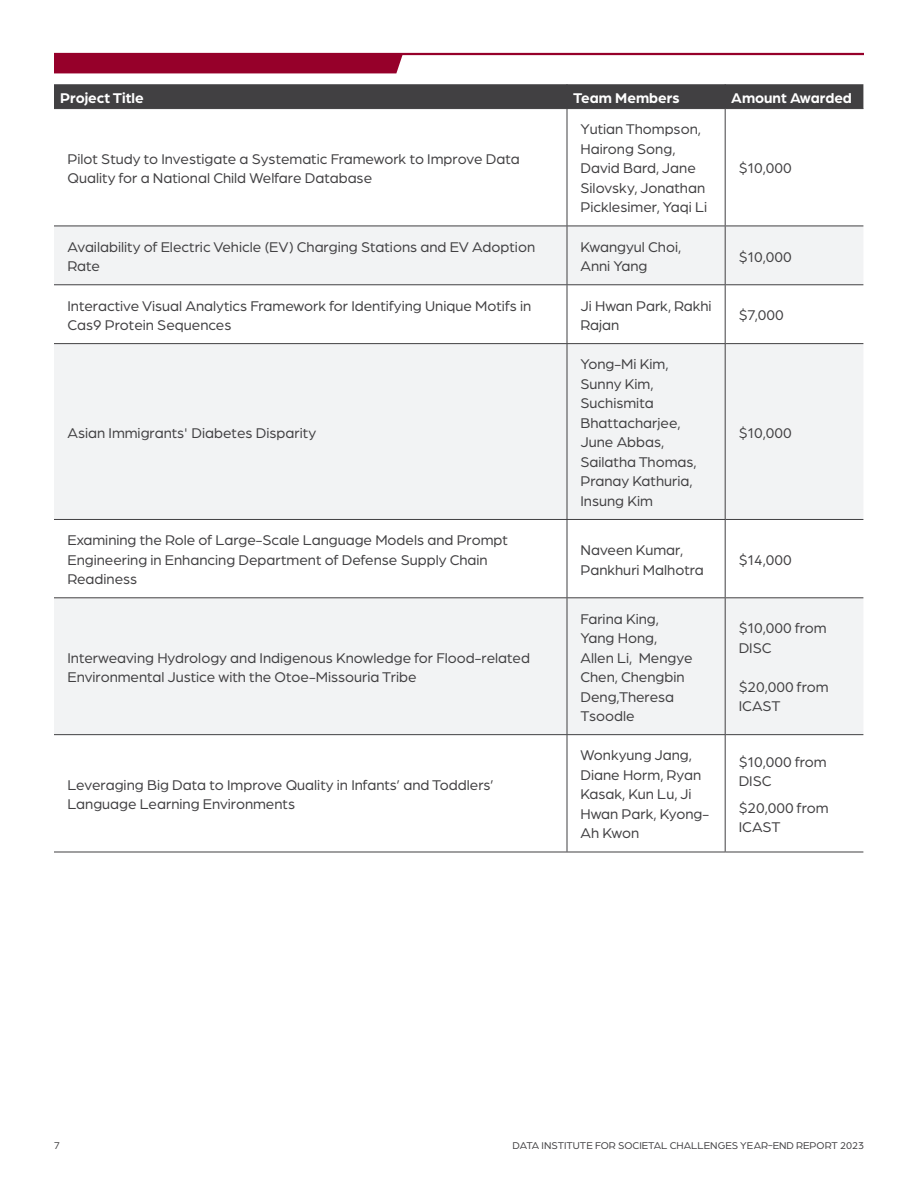
<style>
.page{position:relative;width:918px;height:1188px;background:#fff}
.page>*{position:absolute;margin:0;border:0;box-sizing:border-box;transform-origin:0 0}
.Table_Body{font:15px/19.5px "Arboria";color:#414042}
.Body{font:700 15px "Arboria";color:#fff}
.t1{font:10.5px "Arboria";color:#414042}
</style>
<div class="page">
<div style="left:54px;top:55px;width:349px;height:18px;background:#96002a"></div>
<hr style="left:54px;top:53px;width:810px;height:2px;background:#96002a">
<svg style="left:54px;top:227px;width:809px;height:507px;fill:#f2f3f4"></svg>
<hr style="left:54px;top:226px;width:513px;height:1px;background:#414042">
<hr style="left:567px;top:226px;width:158px;height:1px;background:#414042">
<hr style="left:725px;top:226px;width:138px;height:1px;background:#414042">
<hr style="left:54px;top:284px;width:513px;height:1px;background:#414042">
<hr style="left:567px;top:284px;width:158px;height:1px;background:#414042">
<hr style="left:725px;top:284px;width:138px;height:1px;background:#414042">
<hr style="left:54px;top:343px;width:513px;height:1px;background:#414042">
<hr style="left:567px;top:343px;width:158px;height:1px;background:#414042">
<hr style="left:725px;top:343px;width:138px;height:1px;background:#414042">
<hr style="left:54px;top:519px;width:513px;height:1px;background:#414042">
<hr style="left:567px;top:519px;width:158px;height:1px;background:#414042">
<hr style="left:725px;top:519px;width:138px;height:1px;background:#414042">
<hr style="left:54px;top:597px;width:513px;height:1px;background:#414042">
<hr style="left:567px;top:597px;width:158px;height:1px;background:#414042">
<hr style="left:725px;top:597px;width:138px;height:1px;background:#414042">
<div style="left:54px;top:84px;width:809px;height:25px;background:#414042"></div>
<hr style="left:567px;top:109px;width:1px;height:117px;background:#414042">
<hr style="left:725px;top:109px;width:1px;height:117px;background:#414042">
<hr style="left:567px;top:226px;width:1px;height:58px;background:#414042">
<hr style="left:725px;top:226px;width:1px;height:58px;background:#414042">
<hr style="left:567px;top:285px;width:1px;height:58px;background:#414042">
<hr style="left:725px;top:285px;width:1px;height:58px;background:#414042">
<hr style="left:567px;top:344px;width:1px;height:175px;background:#414042">
<hr style="left:725px;top:344px;width:1px;height:175px;background:#414042">
<hr style="left:567px;top:520px;width:1px;height:77px;background:#414042">
<hr style="left:725px;top:520px;width:1px;height:77px;background:#414042">
<hr style="left:567px;top:598px;width:1px;height:136px;background:#414042">
<hr style="left:725px;top:598px;width:1px;height:136px;background:#414042">
<hr style="left:567px;top:735px;width:1px;height:117px;background:#414042">
<hr style="left:725px;top:735px;width:1px;height:117px;background:#414042">
<hr style="left:54px;top:734px;width:513px;height:1px;background:#414042">
<hr style="left:567px;top:734px;width:158px;height:1px;background:#414042">
<hr style="left:725px;top:734px;width:138px;height:1px;background:#414042">
<hr style="left:54px;top:852px;width:513px;height:1px;background:#414042">
<hr style="left:567px;top:852px;width:158px;height:1px;background:#414042">
<hr style="left:725px;top:852px;width:138px;height:1px;background:#414042">
<p class="Body" style="left:60px;top:87px;width:85px">Project Title</p>
<p class="Body" style="left:573px;top:87px;width:108px">Team Members</p>
<p class="Body" style="left:731px;top:87px;width:122px">Amount Awarded</p>
<p class="Table_Body" style="left:68px;top:148px;width:454px">Pilot Study to Investigate a Systematic Framework to Improve Data<br>Quality for a National Child Welfare Database</p>
<p class="Table_Body" style="left:580px;top:119px;width:128px">Yutian Thompson,<br>Hairong Song,<br>David Bard, Jane<br>Silovsky, Jonathan<br>Picklesimer, Yaqi Li</p>
<p class="Table_Body" style="left:739px;top:158px;width:55px">$10,000</p>
<p class="Table_Body" style="left:68px;top:236px;width:469px">Availability of Electric Vehicle (EV) Charging Stations and EV Adoption<br>Rate</p>
<p class="Table_Body" style="left:580px;top:236px;width:102px">Kwangyul Choi,<br>Anni Yang</p>
<p class="Table_Body" style="left:739px;top:246px;width:55px">$10,000</p>
<p class="Table_Body" style="left:68px;top:295px;width:465px">Interactive Visual Analytics Framework for Identifying Unique Motifs in<br>Cas9 Protein Sequences</p>
<p class="Table_Body" style="left:580px;top:295px;width:133px">Ji Hwan Park, Rakhi<br>Rajan</p>
<p class="Table_Body" style="left:739px;top:305px;width:47px">$7,000</p>
<p class="Table_Body" style="left:68px;top:422px;width:250px">Asian Immigrants' Diabetes Disparity</p>
<p class="Table_Body" style="left:580px;top:354px;width:118px">Yong-Mi Kim,<br>Sunny Kim,<br>Suchismita<br>Bhattacharjee,<br>June Abbas,<br>Sailatha Thomas,<br>Pranay Kathuria,<br>Insung Kim</p>
<p class="Table_Body" style="left:739px;top:422px;width:55px">$10,000</p>
<p class="Table_Body" style="left:68px;top:530px;width:442px">Examining the Role of Large-Scale Language Models and Prompt<br>Engineering in Enhancing Department of Defense Supply Chain<br>Readiness</p>
<p class="Table_Body" style="left:580px;top:540px;width:125px">Naveen Kumar,<br>Pankhuri Malhotra</p>
<p class="Table_Body" style="left:739px;top:549px;width:55px">$14,000</p>
<p class="Table_Body" style="left:68px;top:647px;width:464px">Interweaving Hydrology and Indigenous Knowledge for Flood-related<br>Environmental Justice with the Otoe-Missouria Tribe</p>
<p class="Table_Body" style="left:68px;top:774px;width:428px">Leveraging Big Data to Improve Quality in Infants’ and Toddlers’<br>Language Learning Environments</p>
<p class="Table_Body" style="left:580px;top:608px;width:114px">Farina King,<br>Yang Hong,<br>Allen Li, Mengye<br>Chen, Chengbin<br>Deng,Theresa<br>Tsoodle</p>
<p class="Table_Body" style="left:739px;top:618px;width:90px">$10,000 from<br>DISC</p>
<p class="Table_Body" style="left:739px;top:677px;width:91px">$20,000 from<br>ICAST</p>
<p class="Table_Body" style="left:580px;top:745px;width:130px">Wonkyung Jang,<br>Diane Horm, Ryan<br>Kasak, Kun Lu, Ji<br>Hwan Park, Kyong-<br>Ah Kwon</p>
<p class="Table_Body" style="left:739px;top:752px;width:90px">$10,000 from<br>DISC</p>
<p class="Table_Body" style="left:739px;top:797px;width:91px">$20,000 from<br>ICAST</p>
<p class="t1" style="left:54px;top:1139px;width:7px">7</p>
<p class="t1" style="left:513px;top:1139px;width:353px">DATA INSTITUTE FOR SOCIETAL CHALLENGES YEAR-END REPORT 2023</p>
</div>
